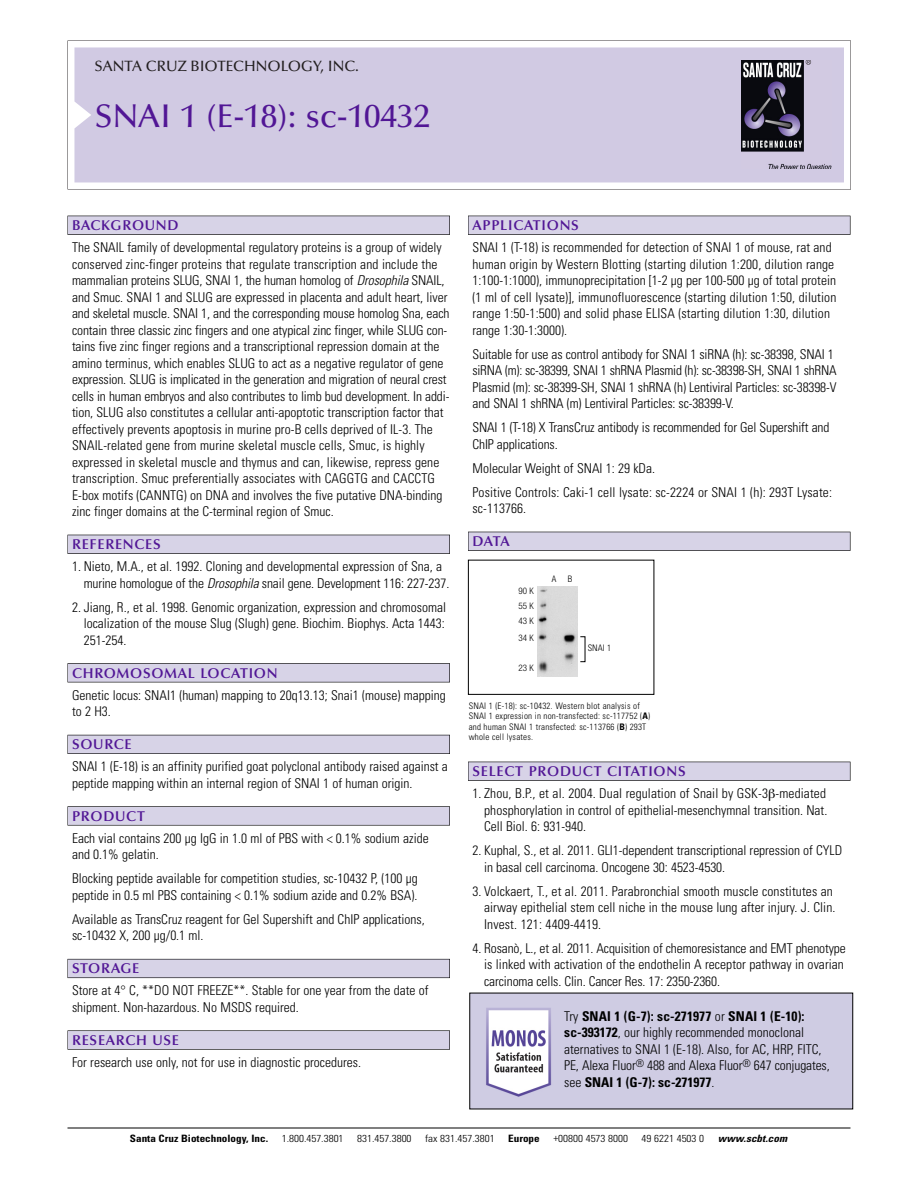
<style>
.page{position:relative;width:918px;height:1188px;background:#fff}
.page>*{position:absolute;margin:0;border:0;box-sizing:border-box;transform-origin:0 0}
.t1{font:500 33px "Optima";color:#511695}
.t2{font:500 15px "Optima";color:#231f20}
.t3{font:600 14.25px "Optima";letter-spacing:.05em;color:#511695}
.t4{font:300 condensed 13.5px/16.5px "Univers";color:#000}
.t5{font:300 condensed 10.2px "Univers";color:#000;scale:1.1 1}
.t6{font:700 condensed 10.2px "Univers";color:#000;scale:1.1 1}
.t7{font:italic 700 condensed 10.2px "Univers";letter-spacing:.005em;color:#000;scale:1.1 1}
.t8{font:300 condensed 9px/10.5px "Univers";letter-spacing:.02em;color:#000}
.t9{font:300 condensed 9px/14.7px "Helvetica Neue";color:#000;text-align:justify}
.s1{font-style:italic}
.s2{font-weight:700}
</style>
<div class="page">
<svg style="left:68px;top:40px;width:783px;height:149px"></svg>
<div style="left:74px;top:47px;width:770px;height:135px;background:#d1cae3"></div>
<img style="left:741px;top:60px;width:90px;height:108px">
<div style="left:68px;top:216px;width:382px;height:19px;background:#525155"></div>
<div style="left:68px;top:216px;width:381px;height:18px;background:#d7d3e7"></div>
<div style="left:68px;top:535px;width:382px;height:19px;background:#515055"></div>
<div style="left:68px;top:535px;width:381px;height:18px;background:#d7d3e7"></div>
<div style="left:68px;top:663px;width:382px;height:19px;background:#545357"></div>
<div style="left:68px;top:664px;width:381px;height:18px;background:#d7d3e7"></div>
<div style="left:68px;top:735px;width:382px;height:19px;background:#54535a"></div>
<div style="left:68px;top:735px;width:381px;height:18px;background:#d7d3e7"></div>
<svg style="left:68px;top:806px;width:382px;height:20px"></svg>
<div style="left:68px;top:807px;width:381px;height:18px;background:#d7d3e7"></div>
<div style="left:68px;top:959px;width:382px;height:19px;background:#66646e"></div>
<div style="left:68px;top:959px;width:381px;height:18px;background:#d7d3e7"></div>
<div style="left:68px;top:1030px;width:382px;height:20px;background:#616161"></div>
<div style="left:68px;top:1031px;width:381px;height:18px;background:#d7d3e7"></div>
<div style="left:468px;top:216px;width:382px;height:19px;background:#525155"></div>
<div style="left:468px;top:216px;width:382px;height:18px;background:#d7d3e7"></div>
<div style="left:468px;top:532px;width:382px;height:19px;background:#515055"></div>
<div style="left:468px;top:532px;width:382px;height:18px;background:#d7d3e7"></div>
<div style="left:468px;top:762px;width:382px;height:19px;background:#525155"></div>
<div style="left:468px;top:762px;width:382px;height:18px;background:#d7d3e7"></div>
<hr style="left:68px;top:1128px;width:782px;height:1px;background:#000">
<div style="left:468px;top:560px;width:186px;height:135px;border:1px solid #000"></div>
<img style="left:537px;top:587px;width:40px;height:90px">
<img style="left:471px;top:995px;width:380px;height:112px">
<p class="t2" style="left:94px;top:61px;width:266px">SANTA CRUZ BIOTECHNOLOGY, INC.</p>
<h1 class="t1" style="left:94px;top:103px;width:337px">SNAI 1 (E-18): sc-10432</h1>
<p class="t3" style="left:72px;top:219px;width:108px">BACKGROUND</p>
<p class="t4" style="left:72px;top:240px;width:379px">The SNAIL family of developmental regulatory proteins is a group of widely conserved zinc-finger proteins that regulate transcription and include the mammalian proteins SLUG, SNAI 1, the human homolog of <span class="s1">Drosophila</span> SNAIL, and Smuc. SNAI 1 and SLUG are expressed in placenta and adult heart, liver and skeletal muscle. SNAI 1, and the corresponding mouse homolog Sna, each contain three classic zinc fingers and one atypical zinc finger, while SLUG con&shy;tains five zinc finger regions and a transcriptional repression domain at the amino terminus, which enables SLUG to act as a negative regulator of gene expression. SLUG is implicated in the generation and migration of neural crest cells in human embryos and also contributes to limb bud development. In addi&shy;tion, SLUG also constitutes a cellular anti-apoptotic transcription factor that effectively prevents apoptosis in murine pro-B cells deprived of IL-3. The SNAIL-related gene from murine skeletal muscle cells, Smuc, is highly expressed in skeletal muscle and thymus and can, likewise, repress gene transcription. Smuc preferentially associates with CAGGTG and CACCTG E-box motifs (CANNTG) on DNA and involves the five putative DNA-binding zinc finger domains at the C-terminal region of Smuc.</p>
<p class="t3" style="left:72px;top:539px;width:90px">REFERENCES</p>
<p class="t4" style="left:84px;top:559px;width:367px;text-indent:-12px">1. Nieto, M.A., et al. 1992. Cloning and developmental expression of Sna, a murine homologue of the <span class="s1">Drosophila</span> snail gene. Development 116: 227-237.</p>
<p class="t4" style="left:84px;top:600px;width:364px;text-align:justify;text-indent:-12px">2. Jiang, R., et al. 1998. Genomic organization, expression and chromosomal localization of the mouse Slug (Slugh) gene. Biochim. Biophys. Acta 1443:<br>251-254.</p>
<p class="t3" style="left:72px;top:667px;width:207px">CHROMOSOMAL LOCATION</p>
<p class="t4" style="left:72px;top:688px;width:375px">Genetic locus: SNAI1 (human) mapping to 20q13.13; Snai1 (mouse) mapping to 2 H3.</p>
<p class="t3" style="left:72px;top:739px;width:61px">SOURCE</p>
<p class="t4" style="left:72px;top:759px;width:377px">SNAI 1 (E-18) is an affinity purified goat polyclonal antibody raised against a peptide mapping within an internal region of SNAI 1 of human origin.</p>
<p class="t3" style="left:72px;top:810px;width:74px">PRODUCT</p>
<p class="t4" style="left:72px;top:831px;width:358px">Each vial contains 200 µg IgG in 1.0 ml of PBS with &lt; 0.1% sodium azide and 0.1% gelatin.</p>
<p class="t4" style="left:72px;top:871px;width:347px">Blocking peptide available for competition studies, sc-10432 P, (100 µg peptide in 0.5 ml PBS containing &lt; 0.1% sodium azide and 0.2% BSA).</p>
<p class="t4" style="left:72px;top:912px;width:354px">Available as TransCruz reagent for Gel Supershift and ChIP applications, sc-10432 X, 200 µg/0.1 ml.</p>
<p class="t3" style="left:72px;top:963px;width:69px">STORAGE</p>
<p class="t4" style="left:72px;top:983px;width:358px">Store at 4° C, **DO NOT FREEZE**. Stable for one year from the date of shipment. Non-hazardous. No MSDS required.</p>
<p class="t3" style="left:72px;top:1034px;width:109px">RESEARCH USE</p>
<p class="t4" style="left:72px;top:1055px;width:290px">For research use only, not for use in diagnostic procedures.</p>
<p class="t3" style="left:473px;top:219px;width:108px">APPLICATIONS</p>
<p class="t4" style="left:473px;top:240px;width:365px">SNAI 1 (T-18) is recommended for detection of SNAI 1 of mouse, rat and human origin by Western Blotting (starting dilution 1:200, dilution range 1:100-1:1000), immunoprecipitation [1-2 µg per 100-500 µg of total protein (1 ml of cell lysate)], immunofluorescence (starting dilution 1:50, dilution range 1:50-1:500) and solid phase ELISA (starting dilution 1:30, dilution range 1:30-1:3000).</p>
<p class="t4" style="left:473px;top:347px;width:366px">Suitable for use as control antibody for SNAI 1 siRNA (h): sc-38398, SNAI 1 siRNA (m): sc-38399, SNAI 1 shRNA Plasmid (h): sc-38398-SH, SNAI 1 shRNA Plasmid (m): sc-38399-SH, SNAI 1 shRNA (h) Lentiviral Particles: sc-38398-V and SNAI 1 shRNA (m) Lentiviral Particles: sc-38399-V.</p>
<p class="t4" style="left:473px;top:420px;width:358px">SNAI 1 (T-18) X TransCruz antibody is recommended for Gel Supershift and<br>ChIP applications.</p>
<p class="t4" style="left:473px;top:457px;width:361px;line-height:24px">Molecular Weight of SNAI 1: 29 kDa.<br>Positive Controls: Caki-1 cell lysate: sc-2224 or SNAI 1 (h): 293T Lysate:</p>
<p class="t4" style="left:473px;top:501px;width:55px">sc-113766.</p>
<p class="t3" style="left:473px;top:536px;width:39px">DATA</p>
<p class="t9" style="left:519px;top:585px;width:17px">90 K 55 K 43 K</p>
<p class="t9" style="left:519px;top:631px;width:17px">34 K</p>
<p class="t9" style="left:519px;top:661px;width:17px">23 K</p>
<p class="t9" style="left:552px;top:572px;width:6px">A</p>
<p class="t9" style="left:568px;top:572px;width:6px">B</p>
<p class="t8" style="left:588px;top:643px;width:25px">SNAI 1</p>
<p class="t8" style="left:469px;top:701px;width:183px">SNAI 1 (E-18): sc-10432. Western blot analysis of SNAI 1 expression in non-transfected: sc-117752 (<span class="s2">A</span>) and human SNAI 1 transfected: sc-113766 (<span class="s2">B</span>) 293T whole cell lysates.</p>
<p class="t3" style="left:473px;top:765px;width:215px">SELECT PRODUCT CITATIONS</p>
<p class="t4" style="left:484px;top:786px;width:345px;text-align:justify;text-indent:-12px">1. Zhou, B.P., et al. 2004. Dual regulation of Snail by GSK-3 -mediated phosphorylation in control of epithelial-mesenchymnal transition. Nat.<br>Cell Biol. 6: 931-940.</p>
<p class="t4" style="left:484px;top:843px;width:359px;text-indent:-12px">2. Kuphal, S., et al. 2011. GLI1-dependent transcriptional repression of CYLD in basal cell carcinoma. Oncogene 30: 4523-4530.</p>
<p class="t4" style="left:484px;top:884px;width:353px;text-indent:-12px">3. Volckaert, T., et al. 2011. Parabronchial smooth muscle constitutes an airway epithelial stem cell niche in the mouse lung after injury. J. Clin.<br>Invest. 121: 4409-4419.</p>
<p class="t4" style="left:484px;top:941px;width:363px;text-indent:-12px">4. Rosanò, L., et al. 2011. Acquisition of chemoresistance and EMT phenotype is linked with activation of the endothelin A receptor pathway in ovarian carcinoma cells. Clin. Cancer Res. 17: 2350-2360.</p>
<p class="t4" style="left:564px;top:1009px;width:267px">Try <span class="s2">SNAI 1 (G-7): sc-271977</span> or <span class="s2">SNAI 1 (E-10): sc-393172</span>, our highly recommended monoclonal aternatives to SNAI 1 (E-18). Also, for AC, HRP, FITC, PE, Alexa Fluor<sup>®</sup> 488 and Alexa Fluor<sup>®</sup> 647 conjugates, see <span class="s2">SNAI 1 (G-7): sc-271977</span>.</p>
<p class="t6" style="left:130px;top:1135px;width:127px">Santa Cruz Biotechnology, Inc.</p>
<p class="t5" style="left:282px;top:1135px;width:58px">1.800.457.3801</p>
<p class="t5" style="left:357px;top:1135px;width:51px">831.457.3800</p>
<p class="t5" style="left:425px;top:1135px;width:65px">fax 831.457.3801</p>
<p class="t6" style="left:508px;top:1135px;width:30px">Europe</p>
<p class="t5" style="left:553px;top:1135px;width:69px">+00800 4573 8000</p>
<p class="t5" style="left:642px;top:1135px;width:58px">49 6221 4503 0</p>
<p class="t7" style="left:718px;top:1135px;width:64px">www.scbt.com</p>
</div>
